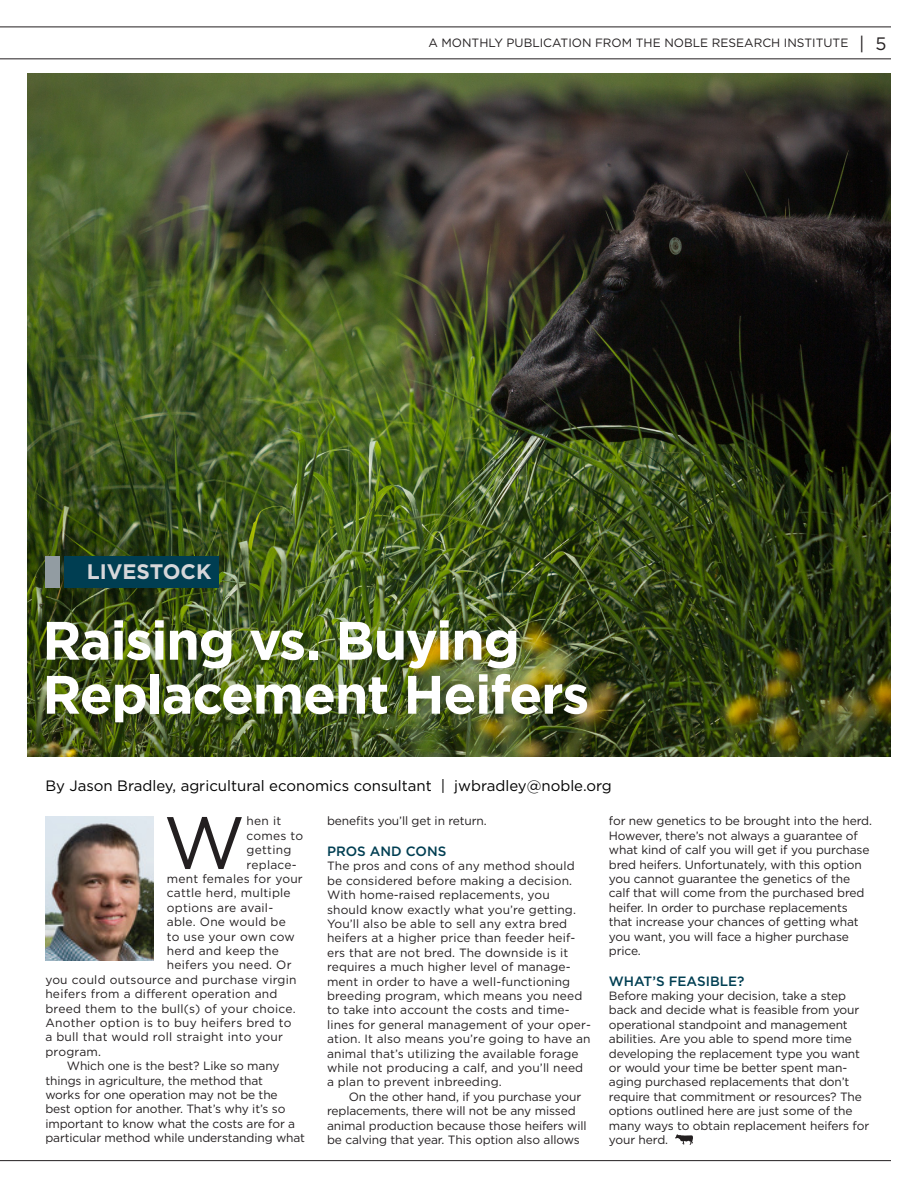
<style>
.page{position:relative;width:918px;height:1188px;background:#fff}
.page>*{position:absolute;margin:0;border:0;box-sizing:border-box;transform-origin:0 0}
.t1{font:73.65px "Gotham";color:#231f20}
.t2{font:700 54px/54px "Gotham";letter-spacing:-.025em;color:#fff}
.t3{font:700 21px "Gotham";color:#d7d7da}
.t4{font:15px "Gotham";color:#000}
.t5{font:500 13.5px "Gotham";color:#003e52}
.t6{font:12px/14.4px "Gotham";letter-spacing:-.01em;color:#231f20}
.t7{font:12px/14.4px "Gotham";letter-spacing:.01em;color:#231f20}
.t8{font:12px "Gotham";letter-spacing:.02em;color:#231f20}
.s1{font-size:18px}
</style>
<div class="page">
<hr style="left:0;top:1160px;width:891px;height:1px;background:#231f20">
<hr style="left:0;top:58px;width:891px;height:1px;background:#231f20">
<hr style="left:0;top:27px;width:891px;height:1px;background:#231f20">
<img style="left:27px;top:74px;width:864px;height:682px">
<img style="left:45px;top:816px;width:108px;height:144px">
<img style="left:676px;top:1134px;width:17px;height:10px">
<div style="left:65px;top:556px;width:154px;height:32px;background:#003e52"></div>
<div style="left:45px;top:556px;width:15px;height:32px;background:#929ca2"></div>
<h3 class="t3" style="left:87px;top:558px;width:126px">LIVESTOCK</h3>
<p class="t6" style="left:428px;top:35px;width:460px">A MONTHLY PUBLICATION FROM THE NOBLE RESEARCH INSTITUTE <span class="s1">| 5</span></p>
<h2 class="t2" style="left:42px;top:613px;width:548px">Raising vs. Buying<br>Replacement Heifers</h2>
<p class="t4" style="left:45px;top:776px;width:568px">By Jason Bradley, agricultural economics consultant | jwbradley@noble.org</p>
<h1 class="t1" style="left:164px;top:795px;width:83px">W</h1>
<p class="t6" style="left:247px;top:814px;width:36px">hen it</p>
<p class="t6" style="left:247px;top:828px;width:58px">comes to</p>
<p class="t8" style="left:247px;top:842px;width:46px">getting</p>
<p class="t8" style="left:247px;top:857px;width:52px">replace-</p>
<p class="t8" style="left:167px;top:871px;width:137px">ment females for your</p>
<p class="t8" style="left:167px;top:886px;width:125px">cattle herd, multiple</p>
<p class="t8" style="left:167px;top:900px;width:108px">options are avail-</p>
<p class="t8" style="left:167px;top:914px;width:120px">able. One would be</p>
<p class="t7" style="left:167px;top:929px;width:129px">to use your own cow</p>
<p class="t8" style="left:167px;top:943px;width:114px">herd and keep the</p>
<p class="t8" style="left:167px;top:958px;width:126px">heifers you need. Or</p>
<p class="t8" style="left:45px;top:972px;width:253px">you could outsource and purchase virgin</p>
<p class="t8" style="left:45px;top:986px;width:234px">heifers from a different operation and</p>
<p class="t8" style="left:45px;top:1001px;width:252px">breed them to the bull(s) of your choice.</p>
<p class="t8" style="left:45px;top:1015px;width:248px">Another option is to buy heifers bred to</p>
<p class="t8" style="left:45px;top:1030px;width:239px">a bull that would roll straight into your</p>
<p class="t8" style="left:45px;top:1044px;width:57px">program.</p>
<p class="t6" style="left:67px;top:1059px;width:214px">Which one is the best? Like so many</p>
<p class="t6" style="left:45px;top:1073px;width:219px">things in agriculture, the method that</p>
<p class="t6" style="left:45px;top:1087px;width:234px">works for one operation may not be the</p>
<p class="t6" style="left:45px;top:1102px;width:242px">best option for another. That’s why it’s so</p>
<p class="t6" style="left:45px;top:1116px;width:251px">important to know what the costs are for a</p>
<p class="t6" style="left:45px;top:1131px;width:261px">particular method while understanding what</p>
<p class="t6" style="left:327px;top:814px;width:161px">benefits you’ll get in return.</p>
<p class="t5" style="left:327px;top:842px;width:121px">PROS AND CONS</p>
<p class="t7" style="left:327px;top:859px;width:265px">The pros and cons of any method should be considered before making a decision.<br>With home-raised replacements, you should know exactly what you’re getting.<br>You’ll also be able to sell any extra bred heifers at a higher price than feeder heif&shy;ers that are not bred. The downside is it requires a much higher level of manage&shy;ment in order to have a well-functioning breeding program, which means you need to take into account the costs and time&shy;lines for general management of your oper&shy;ation. It also means you’re going to have an animal that’s utilizing the available forage while not producing a calf, and you’ll need a plan to prevent inbreeding.</p>
<p class="t6" style="left:327px;top:1089px;width:261px;text-indent:22px">On the other hand, if you purchase your replacements, there will not be any missed animal production because those heifers will be calving that year. This option also allows</p>
<p class="t6" style="left:609px;top:814px;width:265px">for new genetics to be brought into the herd.<br>However, there’s not always a guarantee of what kind of calf you will get if you purchase bred heifers. Unfortunately, with this option you cannot guarantee the genetics of the calf that will come from the purchased bred heifer. In order to purchase replacements that increase your chances of getting what you want, you will face a higher purchase price.</p>
<p class="t5" style="left:609px;top:972px;width:137px">WHAT’S FEASIBLE?</p>
<p class="t6" style="left:609px;top:988px;width:262px">Before making your decision, take a step back and decide what is feasible from your operational standpoint and management abilities. Are you able to spend more time developing the replacement type you want or would your time be better spent man&shy;aging purchased replacements that don’t require that commitment or resources? The options outlined here are just some of the many ways to obtain replacement heifers for your herd.</p>
</div>
